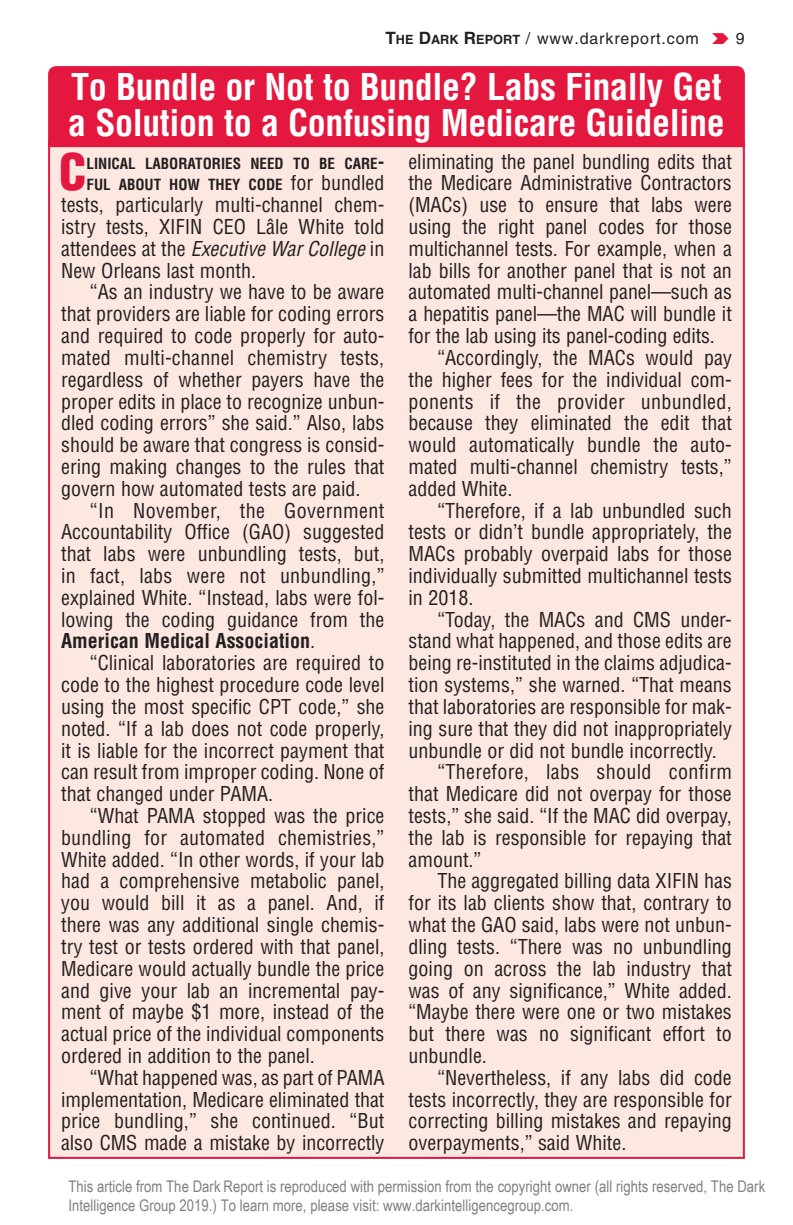
<style>
.page{position:relative;width:793px;height:1225px;background:#fff}
.page>*{position:absolute;margin:0;border:0;box-sizing:border-box;transform-origin:0 0}
.t1{font:900 condensed 49px "Helvetica LT Std";color:#e4183e}
.t2{font:700 condensed 36px/36px "Helvetica LT Std";letter-spacing:-.01em;color:#fff}
.par-head{font:condensed 20px/21.8px "Helvetica LT Std";color:#231f20;text-align:justify}
.t3{font:16px/19.2px "Arial Narrow";letter-spacing:.005em;color:#808080}
.t4{font:16px "Helvetica LT Std";letter-spacing:.055em;color:#231f20}
.t5{font:700 condensed 15px/21.8px "Helvetica LT Std";color:#231f20}
.s1{font-weight:700;font-size:17px}
.s2{font-weight:700;font-size:12.8px}
.s3{font-size:20px}
.s4{font-weight:400;font-size:20px}
.s5{font-style:italic}
.s6{font-weight:700}
</style>
<div class="page">
<div style="left:48px;top:141px;width:696px;height:1017px;background:#fce7e1;border:2px solid #e4183e"></div>
<div style="left:48px;top:66px;width:697px;height:82px;background:#e4183e"></div>
<p class="t4" style="left:385px;top:29px;width:315px"><span class="s1">T</span><span class="s2">HE</span> <span class="s1">D</span><span class="s2">ARK</span> <span class="s1">R</span><span class="s2">EPORT</span> / www.darkreport.com</p>
<p class="t4" style="left:735px;top:29px;width:10px">9</p>
<p class="t2" style="left:68px;top:69px;width:657px">To Bundle or Not to Bundle? Labs Finally Get a Solution to a Confusing Medicare Guideline</p>
<p class="t1" style="left:59px;top:141px;width:29px">C</p>
<p class="t5" style="left:86px;top:152px;width:299px">LINICAL LABORATORIES NEED TO BE CARE<span class="s3">-<br></span>FUL ABOUT HOW THEY CODE <span class="s4">for bundled</span></p>
<p class="par-head" style="left:61px;top:194px;width:324px">tests, particularly multi-channel chem&shy;istry tests, XIFIN CEO Lâle White told attendees at the <span class="s5">Executive War College</span> in New Orleans last month.</p>
<p class="par-head" style="left:61px;top:281px;width:325px;text-indent:29px">“As an industry we have to be aware that providers are liable for coding errors and required to code properly for auto&shy;mated multi-channel chemistry tests, regardless of whether payers have the proper edits in place to recognize unbun&shy;dled coding errors” she said.” Also, labs should be aware that congress is consid&shy;ering making changes to the rules that govern how automated tests are paid.</p>
<p class="par-head" style="left:61px;top:499px;width:325px;text-indent:29px">“In November, the Government Accountability Office (GAO) suggested that labs were unbundling tests, but, in fact, labs were not unbundling,” explained White. “Instead, labs were fol&shy;lowing the coding guidance from the <span class="s6">American Medical Association</span>.</p>
<p class="par-head" style="left:61px;top:652px;width:325px;text-indent:29px">“Clinical laboratories are required to code to the highest procedure code level using the most specific CPT code,” she noted. “If a lab does not code properly, it is liable for the incorrect payment that can result from improper coding. None of that changed under PAMA.</p>
<p class="par-head" style="left:61px;top:804px;width:325px;text-indent:29px">“What PAMA stopped was the price bundling for automated chemistries,” White added. “In other words, if your lab had a comprehensive metabolic panel, you would bill it as a panel. And, if there was any additional single chemis&shy;try test or tests ordered with that panel, Medicare would actually bundle the price and give your lab an incremental pay&shy;ment of maybe $1 more, instead of the actual price of the individual components ordered in addition to the panel.</p>
<p class="par-head" style="left:61px;top:1066px;width:325px;text-indent:29px">“What happened was, as part of PAMA implementation, Medicare eliminated that price bundling,” she continued. “But also CMS made a mistake by incorrectly</p>
<p class="par-head" style="left:408px;top:150px;width:325px">eliminating the panel bundling edits that the Medicare Administrative Contractors (MACs) use to ensure that labs were using the right panel codes for those multichannel tests. For example, when a lab bills for another panel that is not an automated multi-channel panel—such as a hepatitis panel—the MAC will bundle it for the lab using its panel-coding edits.</p>
<p class="par-head" style="left:408px;top:346px;width:325px;text-indent:29px">“Accordingly, the MACs would pay the higher fees for the individual com&shy;ponents if the provider unbundled, because they eliminated the edit that would automatically bundle the auto&shy;mated multi-channel chemistry tests,” added White.</p>
<p class="par-head" style="left:408px;top:499px;width:325px;text-indent:29px">“Therefore, if a lab unbundled such tests or didn’t bundle appropriately, the MACs probably overpaid labs for those individually submitted multichannel tests in 2018.</p>
<p class="par-head" style="left:408px;top:608px;width:325px;text-indent:29px">“Today, the MACs and CMS under&shy;stand what happened, and those edits are being re-instituted in the claims adjudica&shy;tion systems,” she warned. “That means that laboratories are responsible for mak&shy;ing sure that they did not inappropriately unbundle or did not bundle incorrectly.</p>
<p class="par-head" style="left:408px;top:761px;width:325px;text-indent:29px">“Therefore, labs should confirm that Medicare did not overpay for those tests,” she said. “If the MAC did overpay, the lab is responsible for repaying that amount.”</p>
<p class="par-head" style="left:408px;top:870px;width:325px;text-indent:29px">The aggregated billing data XIFIN has for its lab clients show that, contrary to what the GAO said, labs were not unbun&shy;dling tests. “There was no unbundling going on across the lab industry that was of any significance,” White added. “Maybe there were one or two mistakes but there was no significant effort to unbundle.</p>
<p class="par-head" style="left:408px;top:1066px;width:324px;text-indent:29px">“Nevertheless, if any labs did code tests incorrectly, they are responsible for correcting billing mistakes and repaying overpayments,” said White.</p>
<p class="t3" style="left:68px;top:1175px;width:697px">This article from The Dark Report is reproduced with permission from the copyright owner (all rights reserved, The Dark<br>Intelligence Group 2019.) To learn more, please visit: www.darkintelligencegroup.com.</p>
</div>
